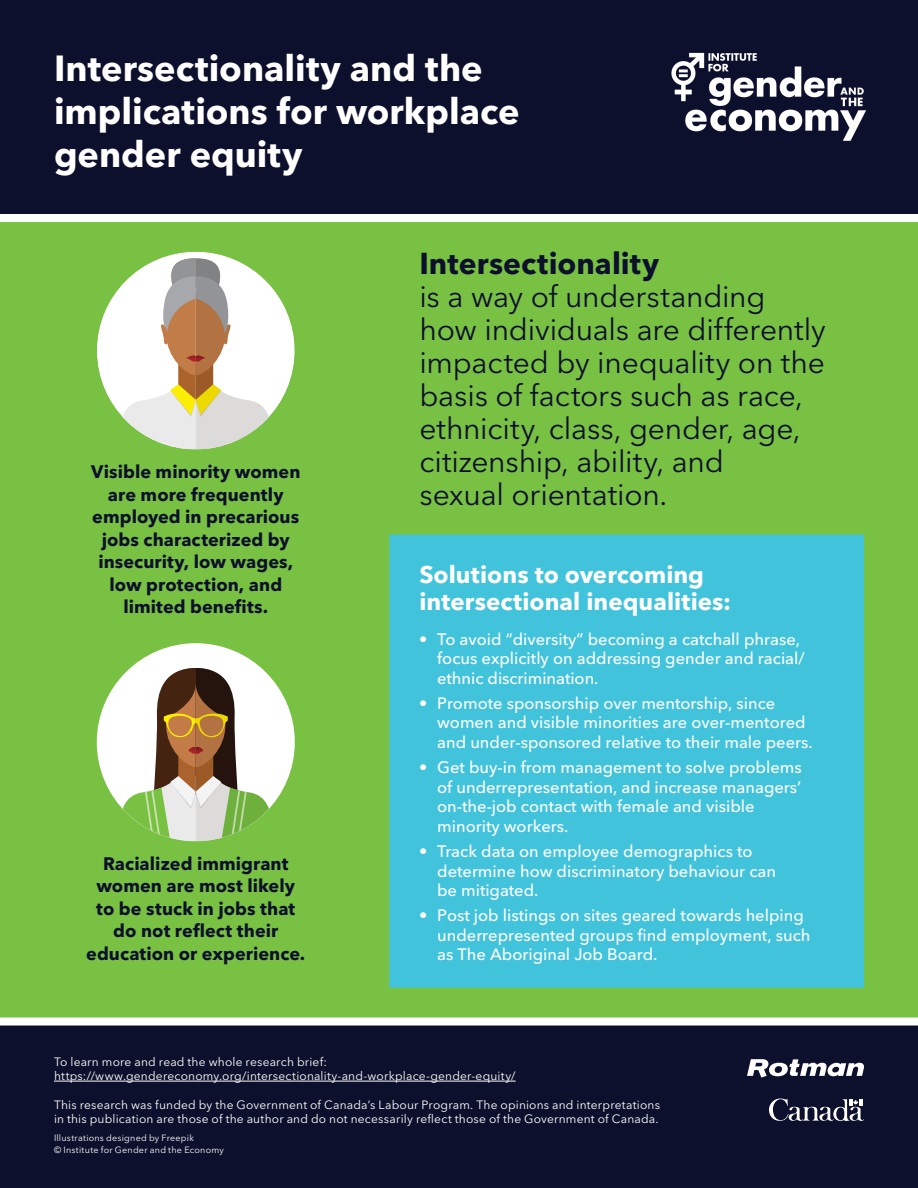
<style>
.page{position:relative;width:918px;height:1188px;background:#fff}
.page>*{position:absolute;margin:0;border:0;box-sizing:border-box;transform-origin:0 0}
.t1{font:700 36px/43.2px "Avenir Next LT Pro";color:#fff}
.t2{font:30px/33px "Avenir Next LT Pro";letter-spacing:-.005em;color:#0d102c}
.t3{font:700 24px/27px "Avenir Next LT Pro";color:#fff}
.t4{font:700 18px/22.5px "Avenir Next LT Pro";letter-spacing:.005em;color:#0d102c;text-align:center}
.t5{font:500 16.5px/19.5px "Avenir Next LT Pro";color:#fff}
.t6{font:12px/14.4px "Avenir Next LT Pro";letter-spacing:.015em;color:#fff}
.t7{font:9px/12px "Avenir Next LT Pro";letter-spacing:.025em;color:#fff}
.s1{font-weight:700}
.s2{font-weight:400}
</style>
<div class="page">
<div style="left:0;top:218px;width:918px;height:801px;background:#79c142"></div>
<div style="left:0;top:0;width:918px;height:217px;background:#0d102c"></div>
<div style="left:0;top:1022px;width:918px;height:166px;background:#0d102c"></div>
<svg style="left:747px;top:1059px;width:117px;height:19px"></svg>
<div style="left:0;top:1018px;width:918px;height:7px;background:#fff"></div>
<div style="left:0;top:214px;width:918px;height:8px;background:#fff"></div>
<svg style="left:769px;top:1098px;width:95px;height:23px"></svg>
<img style="left:671px;top:52px;width:195px;height:89px">
<hr style="left:54px;top:1081px;width:462px;height:1px;background:#fff">
<div style="left:389px;top:535px;width:475px;height:453px;background:#42c3dc;border:3px solid #42c3dc"></div>
<div style="left:97px;top:643px;width:198px;height:198px;background:#fff;border-radius:50%"></div>
<svg style="left:121px;top:668px;width:150px;height:173px"></svg>
<div style="left:97px;top:252px;width:198px;height:197px;background:#fff;border-radius:50%"></div>
<svg style="left:121px;top:258px;width:149px;height:191px"></svg>
<p class="t1" style="left:54px;top:47px;width:467px">Intersectionality and the implications for workplace gender equity</p>
<p class="t4" style="left:91px;top:461px;width:211px">Visible minority women are more frequently employed in precarious jobs characterized by insecurity, low wages, low protection, and limited benefits.</p>
<p class="t4" style="left:86px;top:852px;width:221px">Racialized immigrant women are most likely to be stuck in jobs that do not reflect their education or experience.</p>
<p class="t2" style="left:419px;top:247px;width:408px"><span class="s1">Intersectionality<br></span>is a way of understanding how individuals are differently impacted by inequality on the basis of factors such as race, ethnicity, class, gender, age, citizenship, ability, and<br>sexual orientation.</p>
<p class="t3" style="left:419px;top:561px;width:313px">Solutions to overcoming intersectional inequalities:</p>
<p class="t5" style="left:437px;top:629px;width:369px;text-indent:-18px"><span class="s2">•</span> To avoid “diversity” becoming a catchall phrase, focus explicitly on addressing gender and racial/ ethnic discrimination.</p>
<p class="t5" style="left:437px;top:693px;width:377px;text-indent:-18px"><span class="s2">•</span> Promote sponsorship over mentorship, since women and visible minorities are over-mentored and under-sponsored relative to their male peers.</p>
<p class="t5" style="left:437px;top:758px;width:366px;text-indent:-18px"><span class="s2">•</span> Get buy-in from management to solve problems of underrepresentation, and increase managers’ on-the-job contact with female and visible minority workers.</p>
<p class="t5" style="left:437px;top:842px;width:340px;text-indent:-18px"><span class="s2">•</span> Track data on employee demographics to determine how discriminatory behaviour can be mitigated.</p>
<p class="t5" style="left:437px;top:906px;width:375px;text-indent:-18px"><span class="s2">•</span> Post job listings on sites geared towards helping underrepresented groups find employment, such as The Aboriginal Job Board.</p>
<p class="t6" style="left:54px;top:1054px;width:463px">To learn more and read the whole research brief: https://www.gendereconomy.org/intersectionality-and-workplace-gender-equity/</p>
<p class="t6" style="left:54px;top:1097px;width:608px">This research was funded by the Government of Canada’s Labour Program. The opinions and interpretations in this publication are those of the author and do not necessarily reflect those of the Government of Canada.</p>
<p class="t7" style="left:54px;top:1132px;width:171px">Illustrations designed by Freepik<br>© Institute for Gender and the Economy</p>
</div>
